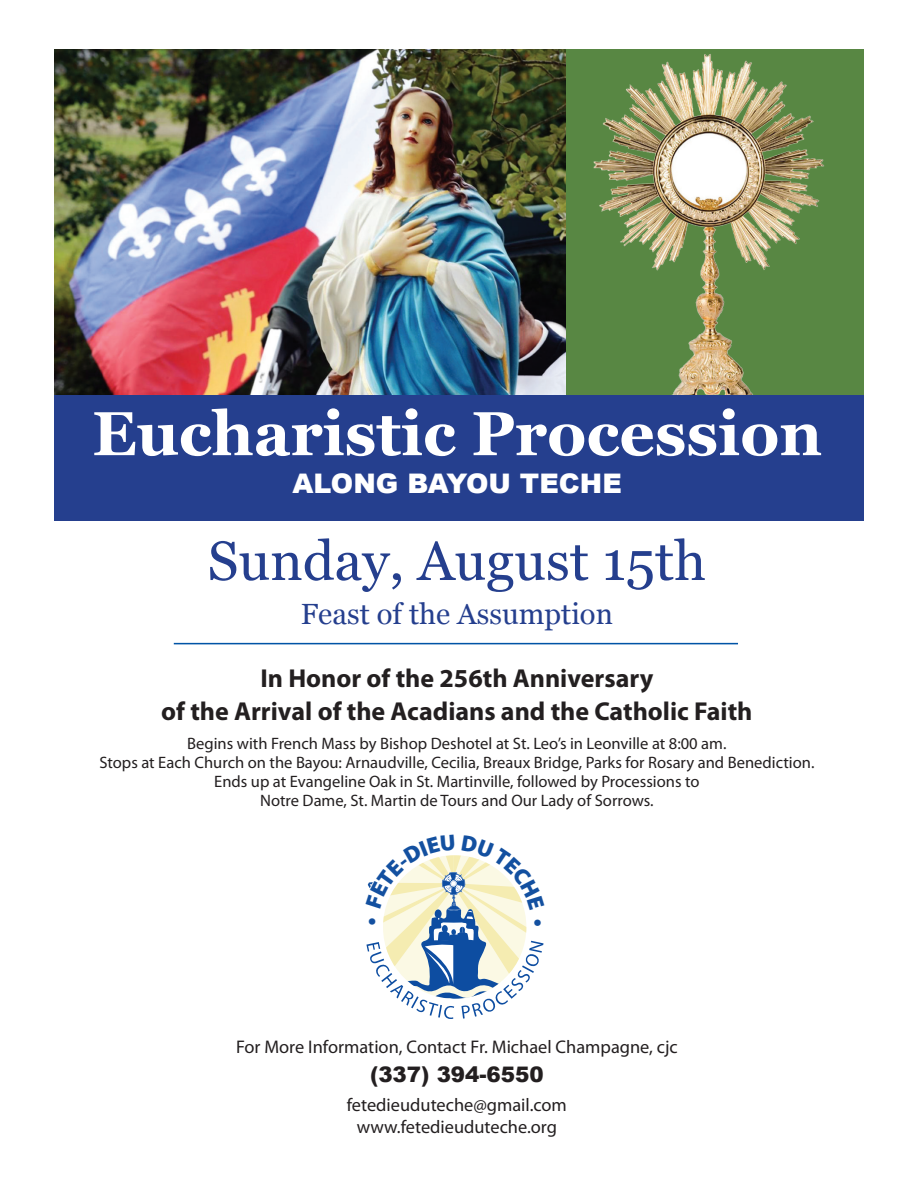
<style>
.page{position:relative;width:918px;height:1188px;background:#fff}
.page>*{position:absolute;margin:0;border:0;box-sizing:border-box;transform-origin:0 0}
.t1{font:700 61.95px "Georgia";color:#fff}
.t2{font:55.2px "Georgia";color:#253f8e}
.t3{font:29.25px "Georgia";color:#253f8e}
.t4{font:900 27px "Arial";color:#fff}
.t5{font:700 25.95px/32.5px "Myriad Pro";color:#231f20;text-align:center}
.t6{font:900 21.45px "Arial";color:#231f20}
.t7{font:18.3px/22.6px "Myriad Pro";color:#231f20;text-align:center}
.t8{font:16.5px/18.9px "Myriad Pro";color:#231f20;text-align:center}
</style>
<div class="page">
<img style="left:54px;top:49px;width:470px;height:346px">
<hr style="left:174px;top:643px;width:564px;height:1px;background:#0154a6">
<img style="left:524px;top:49px;width:340px;height:346px">
<div style="left:54px;top:395px;width:810px;height:126px;background:#253f8e"></div>
<svg style="left:366px;top:855px;width:178px;height:164px"></svg>
<h1 class="t1" style="left:92px;top:394px;width:731px">Eucharistic Procession</h1>
<h3 class="t4" style="left:292px;top:464px;width:331px">ALONG BAYOU TECHE</h3>
<h2 class="t2" style="left:208px;top:528px;width:500px">Sunday, August 15th</h2>
<h3 class="t3" style="left:301px;top:596px;width:314px">Feast of the Assumption</h3>
<h3 class="t5" style="left:161px;top:661px;width:593px">In Honor of the 256th Anniversary<br>of the Arrival of the Acadians and the Catholic Faith</h3>
<p class="t8" style="left:99px;top:734px;width:717px">Begins with French Mass by Bishop Deshotel at St. Leo’s in Leonville at 8:00 am.<br>Stops at Each Church on the Bayou: Arnaudville, Cecilia, Breaux Bridge, Parks for Rosary and Benediction.<br>Ends up at Evangeline Oak in St. Martinville, followed by Processions to<br>Notre Dame, St. Martin de Tours and Our Lady of Sorrows.</p>
<p class="t7" style="left:236px;top:1035px;width:443px">For More Information, Contact Fr. Michael Champagne, cjc</p>
<h3 class="t6" style="left:370px;top:1059px;width:175px">(337) 394-6550</h3>
<p class="t7" style="left:347px;top:1093px;width:222px">fetedieuduteche@gmail.com www.fetedieuduteche.org</p>
</div>
